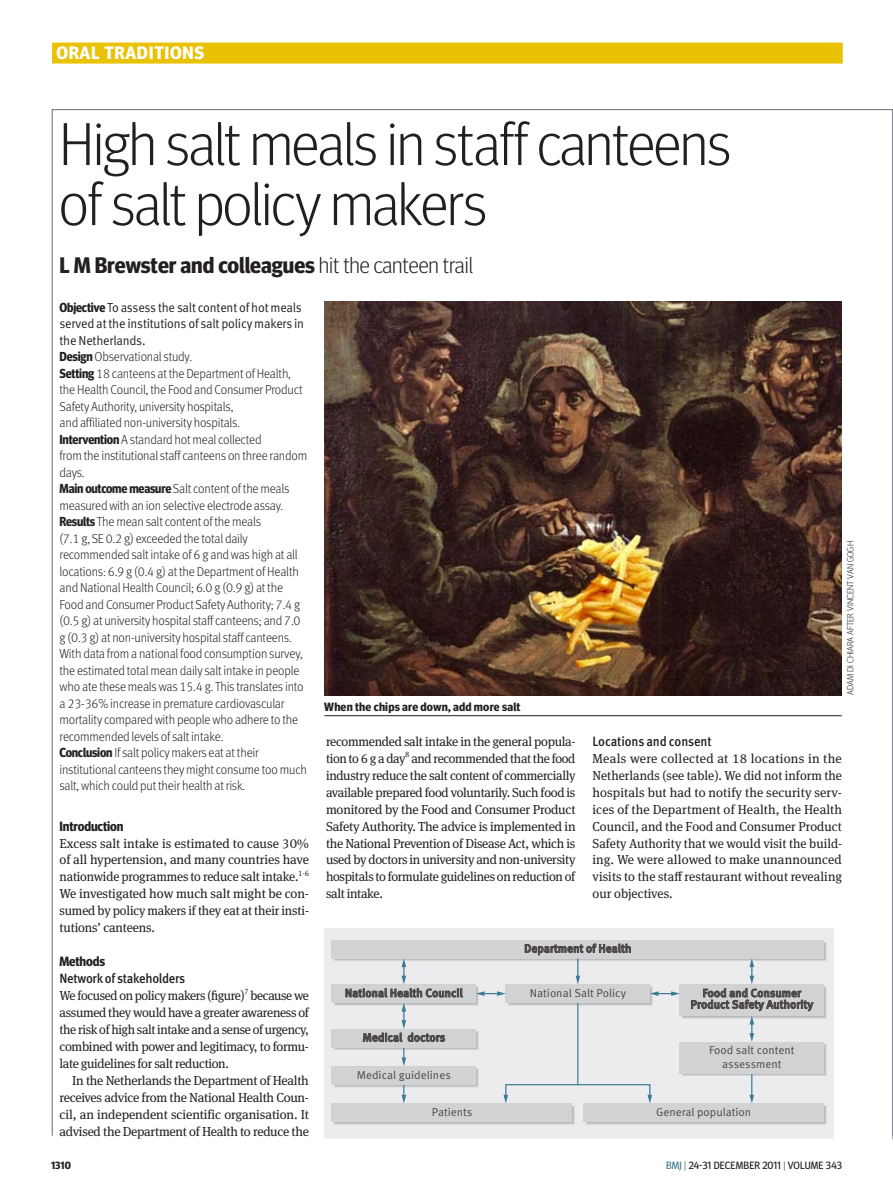
<style>
.page{position:relative;width:893px;height:1191px;background:#fff}
.page>*{position:absolute;margin:0;border:0;box-sizing:border-box;transform-origin:0 0}
.feature_head_40pt{font:300 60px/60px "Meta Headline OT";letter-spacing:-.01em;color:#231f20}
.intro_15{font:700 22.5px "Meta Headline OT";color:#231f20}
.Section-Strap_Gold_L{font:700 18px "Meta Headline OT";letter-spacing:.04em;color:#fff}
.subhead2_crosshead_b{font:500 13.5px "Meta Pro";letter-spacing:-.025em;color:#231f20;scale:.93 1}
.subhead1_crosshead{font:700 13.5px "Meta Headline OT";letter-spacing:-.01em;color:#231f20}
.sans_light{font:300 13.05px/16.5px "Meta Pro";letter-spacing:-.015em;color:#231f20;scale:.95 1}
.body{font:13.05px/17px "Meta Serif Pro";letter-spacing:-.015em;color:#231f20;text-align:justify}
.body_indent{font:13.05px/17px "Meta Serif Pro";letter-spacing:-.025em;color:#231f20;text-align:justify}
.sans_light-2{font:13.05px/16.5px "Meta Pro Normal";letter-spacing:-.015em;color:#231f20;scale:.95 1}
.caption_picture{font:700 12px "Meta Headline OT";letter-spacing:.015em;color:#231f20}
.t1{font:500 11.4px/11.4px "Meta Pro";color:#4c4746;text-align:center}
.t2{font:11.4px/13px "Meta Pro Normal";color:#4c4746;text-align:center}
.t3{font:10.5px "Meta Headline OT";letter-spacing:.01em;color:#231f20}
.t4{font:700 10.5px "Meta Headline OT";color:#231f20}
.credit{font:300 9px "Meta Headline OT";letter-spacing:.015em;color:#231f20}
.s1{font-weight:300}
.s2{font-family:"Meta Headline OT";font-weight:700}
.s3{color:#3c7b93}
</style>
<div class="page">
<img style="left:324px;top:301px;width:518px;height:394px">
<div style="left:324px;top:928px;width:510px;height:211px;background:#eeeeef"></div>
<div style="left:586px;top:1105px;width:241px;height:19px;background:#bcbdc0"></div>
<div style="left:334px;top:1105px;width:241px;height:19px;background:#bcbdc0"></div>
<svg style="left:334px;top:942px;width:493px;height:19px"></svg>
<div style="left:682px;top:986px;width:145px;height:32px;background:#bcbdc0;border:1px solid #dcdddf"></div>
<div style="left:334px;top:986px;width:145px;height:19px;background:#bcbdc0;border:1px solid #dcdddf"></div>
<div style="left:334px;top:1030px;width:145px;height:20px;background:#d1d2d4;border:1px solid #dcdddf"></div>
<div style="left:334px;top:1068px;width:145px;height:19px;background:#d1d2d4;border:1px solid #dcdddf"></div>
<svg style="left:682px;top:1044px;width:145px;height:32px"></svg>
<div style="left:584px;top:1103px;width:240px;height:19px;background:#d1d2d4"></div>
<div style="left:332px;top:1103px;width:240px;height:19px;background:#d1d2d4"></div>
<div style="left:332px;top:940px;width:492px;height:18px;background:#d1d2d4"></div>
<svg style="left:525px;top:943px;width:106px;height:41px"></svg>
<div style="left:680px;top:984px;width:144px;height:32px;background:#d1d2d4"></div>
<div style="left:506px;top:984px;width:144px;height:19px;background:#d1d2d4"></div>
<div style="left:332px;top:984px;width:144px;height:19px;background:#d1d2d4"></div>
<svg style="left:402px;top:1085px;width:4px;height:18px"></svg>
<svg style="left:749px;top:1073px;width:5px;height:30px"></svg>
<svg style="left:476px;top:991px;width:204px;height:112px"></svg>
<div style="left:332px;top:1028px;width:144px;height:19px;background:#d1d2d4"></div>
<div style="left:332px;top:1066px;width:144px;height:18px;background:#d1d2d4"></div>
<svg style="left:345px;top:958px;width:118px;height:108px"></svg>
<div style="left:680px;top:1041px;width:144px;height:32px;background:#d1d2d4"></div>
<svg style="left:691px;top:958px;width:122px;height:83px"></svg>
<div style="left:52px;top:43px;width:791px;height:21px;background:#e9c204"></div>
<hr style="left:324px;top:715px;width:518px;height:1px;background:#231f20">
<p class="Section-Strap_Gold_L" style="left:56px;top:42px;width:149px">ORAL TRADITIONS</p>
<p class="feature_head_40pt" style="left:60px;top:113px;width:673px">High salt meals in staff canteens of salt policy makers</p>
<p class="intro_15" style="left:60px;top:252px;width:415px">L M Brewster and colleagues <span class="s1">hit the canteen trail</span></p>
<p class="sans_light-2" style="left:60px;top:298px;width:259px"><span class="s2">Objective</span> To assess the salt content of hot meals served at the institutions of salt policy makers in the Netherlands.</p>
<p class="sans_light" style="left:60px;top:348px;width:141px"><span class="s2">Design</span> Observational study.</p>
<p class="sans_light" style="left:60px;top:364px;width:257px"><span class="s2">Setting</span> 18 canteens at the Department of Health, the Health Council, the Food and Consumer Product Safety Authority, university hospitals,<br>and affiliated non-university hospitals.</p>
<p class="sans_light" style="left:60px;top:430px;width:262px"><span class="s2">Intervention</span> A standard hot meal collected<br>from the institutional staff canteens on three random days.</p>
<p class="sans_light" style="left:60px;top:480px;width:244px"><span class="s2">Main outcome measure</span> Salt content of the meals measured with an ion selective electrode assay.</p>
<p class="sans_light" style="left:60px;top:513px;width:259px"><span class="s2">Results</span> The mean salt content of the meals<br>(7.1 g, SE 0.2 g) exceeded the total daily recommended salt intake of 6 g and was high at all locations: 6.9 g (0.4 g) at the Department of Health and National Health Council; 6.0 g (0.9 g) at the Food and Consumer Product Safety Authority; 7.4 g (0.5 g) at university hospital staff canteens; and 7.0 g (0.3 g) at non-university hospital staff canteens.<br>With data from a national food consumption survey, the estimated total mean daily salt intake in people who ate these meals was 15.4 g. This translates into a 23-36% increase in premature cardiovascular mortality compared with people who adhere to the recommended levels of salt intake.</p>
<p class="sans_light" style="left:60px;top:744px;width:262px"><span class="s2">Conclusion</span> If salt policy makers eat at their institutional canteens they might consume too much salt, which could put their health at risk.</p>
<p class="subhead1_crosshead" style="left:60px;top:817px;width:65px">Introduction</p>
<p class="body" style="left:60px;top:834px;width:251px">Excess salt intake is estimated to cause 30% of all hypertension, and many countries have nationwide programmes to reduce salt intake.<sup>1‑6<br></sup>We investigated how much salt might be con‑ sumed by policy makers if they eat at their insti‑ tutions’ canteens.</p>
<p class="subhead1_crosshead" style="left:60px;top:953px;width:47px">Methods</p>
<p class="subhead2_crosshead_b" style="left:60px;top:968px;width:137px">Network of stakeholders</p>
<p class="body" style="left:60px;top:986px;width:251px">We focused on policy makers (figure)<sup>7</sup> because we assumed they would have a greater awareness of the risk of high salt intake and a sense of urgency, combined with power and legitimacy, to formu‑ late guidelines for salt reduction.</p>
<p class="body_indent" style="left:60px;top:1071px;width:251px;text-indent:13px">In the Netherlands the Department of Health receives advice from the National Health Coun‑ cil, an independent scientific organisation. It advised the Department of Health to reduce the</p>
<p class="caption_picture" style="left:324px;top:699px;width:198px">When the chips are down, add more salt</p>
<p class="credit" style="left:845px;top:695px;width:155px;rotate:-90deg">ADAM DI CHIARA AFTER VINCENT VAN GOGH</p>
<p class="body_indent" style="left:326px;top:732px;width:251px">recommended salt intake in the general popula‑ tion to 6 g a day<sup>8</sup> and recommended that the food industry reduce the salt content of commercially available prepared food voluntarily. Such food is monitored by the Food and Consumer Product Safety Authority. The advice is implemented in the National Prevention of Disease Act, which is used by doctors in university and non-university hospitals to formulate guidelines on reduction of salt intake.</p>
<p class="subhead2_crosshead_b" style="left:592px;top:730px;width:130px">Locations and consent</p>
<p class="body" style="left:592px;top:749px;width:251px">Meals were collected at 18 locations in the Netherlands (see table). We did not inform the hospitals but had to notify the security serv‑ ices of the Department of Health, the Health Council, and the Food and Consumer Product Safety Authority that we would visit the build‑ ing. We were allowed to make unannounced visits to the staff restaurant without revealing our objectives.</p>
<p class="t1" style="left:524px;top:942px;width:109px">Department of Health</p>
<p class="t1" style="left:345px;top:986px;width:119px">National Health Council</p>
<p class="t2" style="left:530px;top:985px;width:98px">National Salt Policy</p>
<p class="t1" style="left:362px;top:1031px;width:84px">Medical doctors</p>
<p class="t2" style="left:357px;top:1067px;width:95px">Medical guidelines</p>
<p class="t1" style="left:690px;top:986px;width:124px">Food and Consumer<br>Product Safety Authority</p>
<p class="t2" style="left:709px;top:1043px;width:87px">Food salt content assessment</p>
<p class="t2" style="left:432px;top:1104px;width:42px">Patients</p>
<p class="t2" style="left:656px;top:1104px;width:96px">General population</p>
<p class="t4" style="left:51px;top:1159px;width:22px">1310</p>
<p class="t3" style="left:666px;top:1159px;width:177px"><span class="s3">BMJ</span> <span class="s1">|</span> 24-31 DECEMBER 2011 <span class="s1">|</span> VOLUME 343</p>
</div>
